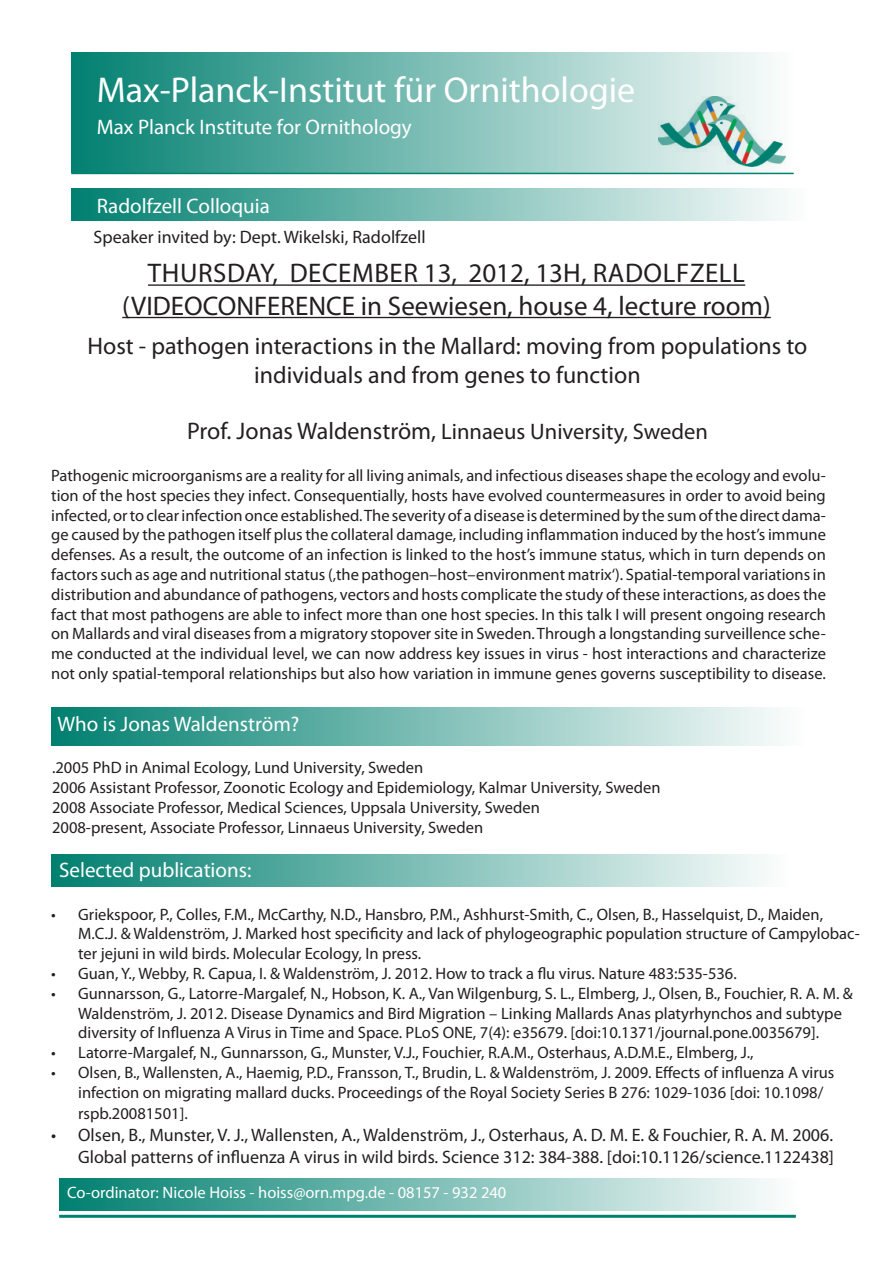
<style>
.page{position:relative;width:893px;height:1263px;background:#fff}
.page>*{position:absolute;margin:0;border:0;box-sizing:border-box;transform-origin:0 0}
.t1{font:36px "Myriad Pro";color:#fff}
.t2{font:27px/32.4px "Myriad Pro";color:#231f20}
.t3{font:24px/28.8px "Myriad Pro";color:#231f20;text-align:center}
.t4{font:22.5px "Myriad Pro";color:#231f20}
.t5{font:21px "Myriad Pro";color:#fff}
.t6{font:18px/21.6px "Myriad Pro";color:#231f20;text-align:right}
.t7{font:16.5px/19.8px "Myriad Pro";color:#231f20}
.t8{font:16.5px "Myriad Pro";color:#fff}
.s1{font-size:24px}
</style>
<div class="page">
<svg style="left:71px;top:53px;width:723px;height:120px;background:#78bbb2"></svg>
<hr style="left:71px;top:173px;width:723px;height:1px;background:#008070">
<div style="left:71px;top:188px;width:737px;height:33px;background:linear-gradient(to right,#007f70,#fcfdfd)"></div>
<hr style="left:148px;top:284px;width:597px;height:2px;background:#231f20">
<hr style="left:122px;top:317px;width:649px;height:1px;background:#231f20">
<div style="left:51px;top:707px;width:753px;height:39px;background:linear-gradient(to right,#007f70,#fcfdfd)"></div>
<div style="left:51px;top:854px;width:737px;height:32px;background:linear-gradient(to right,#007f70,#fcfdfd)"></div>
<hr style="left:59px;top:1215px;width:737px;height:3px;background:#008070">
<div style="left:59px;top:1178px;width:737px;height:32px;background:linear-gradient(to right,#007f70,#fcfdfd)"></div>
<h1 class="t1" style="left:97px;top:68px;width:540px">Max-Planck-Institut für Ornithologie</h1>
<p class="t5" style="left:97px;top:114px;width:317px">Max Planck Institute for Ornithology</p>
<p class="t5" style="left:97px;top:193px;width:175px">Radolfzell Colloquia</p>
<p class="t6" style="left:94px;top:226px;width:334px">Speaker invited by: Dept. Wikelski, Radolfzell</p>
<h2 class="t2" style="left:148px;top:257px;width:67px">Thursda</h2>
<h2 class="t2" style="left:122px;top:257px;width:650px;text-indent:138px">y, December 13, 2012, 13h, RADOLFZELL (VIDEOCONFERENCE in Seewiesen, house 4, lecture room)</h2>
<h3 class="t3" style="left:88px;top:331px;width:721px">Host - pathogen interactions in the Mallard: moving from populations to individuals and from genes to function</h3>
<h3 class="t4" style="left:187px;top:417px;width:522px"><span class="s1">Prof. Jonas Waldenström,</span> Linnaeus University, Sweden</h3>
<p class="t7" style="left:51px;top:465px;width:776px;text-align:justify">Pathogenic microorganisms are a reality for all living animals, and infectious diseases shape the ecology and evolu&shy;tion of the host species they infect. Consequentially, hosts have evolved countermeasures in order to avoid being infected, or to clear infection once established. The severity of a disease is determined by the sum of the direct dama&shy;ge caused by the pathogen itself plus the collateral damage, including inflammation induced by the host’s immune defenses. As a result, the outcome of an infection is linked to the host’s immune status, which in turn depends on factors such as age and nutritional status (‚the pathogen–host–environment matrix‘). Spatial-temporal variations in distribution and abundance of pathogens, vectors and hosts complicate the study of these interactions, as does the fact that most pathogens are able to infect more than one host species. In this talk I will present ongoing research on Mallards and viral diseases from a migratory stopover site in Sweden. Through a longstanding surveillence sche&shy;me conducted at the individual level, we can now address key issues in virus - host interactions and characterize not only spatial-temporal relationships but also how variation in immune genes governs susceptibility to disease.</p>
<p class="t5" style="left:58px;top:711px;width:243px">Who is Jonas Waldenström?</p>
<p class="t7" style="left:52px;top:758px;width:610px">.2005 PhD in Animal Ecology, Lund University, Sweden<br>2006 Assistant Professor, Zoonotic Ecology and Epidemiology, Kalmar University, Sweden 2008 Associate Professor, Medical Sciences, Uppsala University, Sweden<br>2008-present, Associate Professor, Linnaeus University, Sweden</p>
<p class="t5" style="left:65px;top:853px;width:193px">Selected Publications:</p>
<p class="t5" style="left:59px;top:857px;width:194px">Selected publications:</p>
<p class="t7" style="left:78px;top:904px;width:783px;text-indent:-27px">• Griekspoor, P., Colles, F.M., McCarthy, N.D., Hansbro, P.M., Ashhurst-Smith, C., Olsen, B., Hasselquist, D., Maiden,<br>M.C.J. &amp; Waldenström, J. Marked host specificity and lack of phylogeographic population structure of Campylobac&shy;ter jejuni in wild birds. Molecular Ecology, In press.</p>
<p class="t7" style="left:51px;top:963px;width:687px">• Guan, Y., Webby, R. Capua, I. &amp; Waldenström, J. 2012. How to track a flu virus. Nature 483:535-536.</p>
<p class="t7" style="left:78px;top:983px;width:776px;text-indent:-27px">• Gunnarsson, G., Latorre-Margalef, N., Hobson, K. A., Van Wilgenburg, S. L., Elmberg, J., Olsen, B., Fouchier, R. A. M. &amp;<br>Waldenström, J. 2012. Disease Dynamics and Bird Migration – Linking Mallards Anas platyrhynchos and subtype diversity of Influenza A Virus in Time and Space. PLoS ONE, 7(4): e35679. [doi:10.1371/journal.pone.0035679].</p>
<p class="t7" style="left:51px;top:1042px;width:704px">• Latorre-Margalef, N., Gunnarsson, G., Munster, V.J., Fouchier, R.A.M., Osterhaus, A.D.M.E., Elmberg, J.,</p>
<p class="t7" style="left:78px;top:1062px;width:758px;text-indent:-27px">• Olsen, B., Wallensten, A., Haemig, P.D., Fransson, T., Brudin, L. &amp; Waldenström, J. 2009. Effects of influenza A virus infection on migrating mallard ducks. Proceedings of the Royal Society Series B 276: 1029-1036 [doi: 10.1098/</p>
<p class="t7" style="left:78px;top:1104px;width:111px">rspb.20081501].</p>
<p class="t6" style="left:51px;top:1124px;width:784px">• Olsen, B., Munster, V. J., Wallensten, A., Waldenström, J., Osterhaus, A. D. M. E. &amp; Fouchier, R. A. M. 2006.<br>Global patterns of influenza A virus in wild birds. Science 312: 384-388. [doi:10.1126/science.1122438]</p>
<p class="t8" style="left:67px;top:1182px;width:441px">Co-ordinator: Nicole Hoiss - hoiss@orn.mpg.de - 08157 - 932 240</p>
</div>
